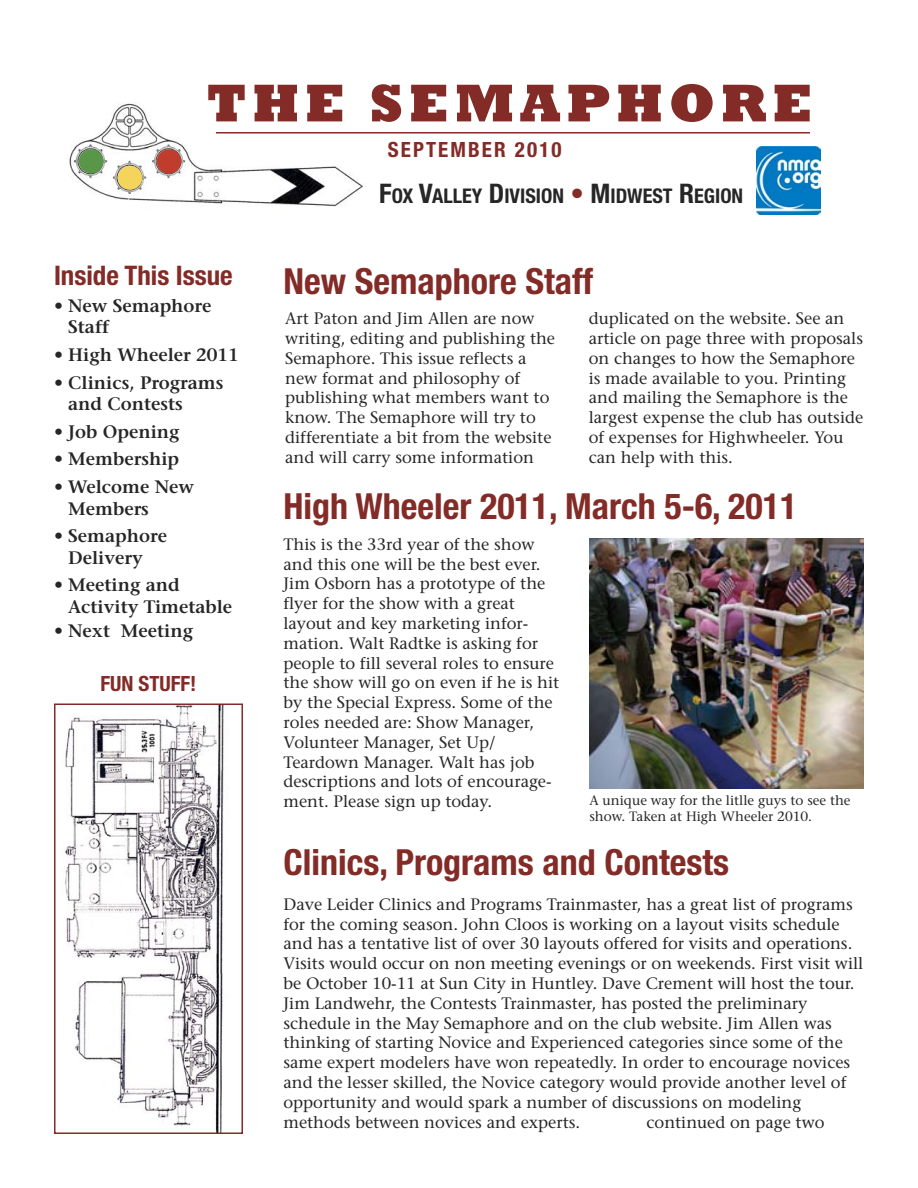
<style>
.page{position:relative;width:918px;height:1188px;background:#fff}
.page>*{position:absolute;margin:0;border:0;box-sizing:border-box;transform-origin:0 0}
.t1{font:800 54px "Rockwell";letter-spacing:.1em;color:#832b27}
.t2{font:700 condensed 36px "Helvetica Neue";color:#832b27}
.t3{font:700 condensed 27px "Helvetica Neue";color:#832b27}
.t4{font:700 condensed 21px "Helvetica Neue";letter-spacing:.1em;color:#832b27}
.t5{font:700 condensed 21px "Helvetica Neue";color:#832b27}
.t6{font:700 condensed 20.25px "Helvetica Neue";color:#272627}
.t7{font:600 18px/21.6px "Stone Serif";color:#272627}
.t8{font:16.5px/19.8px "Stone Serif";color:#272627}
.t9{font:13.5px/16.2px "Stone Serif";color:#272627}
.s1{font-size:27px}
.s2{font-size:27px;color:#832b27}
</style>
<div class="page">
<img style="left:69px;top:103px;width:294px;height:104px">
<hr style="left:216px;top:132px;width:594px;height:2px;background:#832b27">
<img style="left:756px;top:146px;width:65px;height:68px">
<img style="left:590px;top:538px;width:274px;height:251px">
<img style="left:64px;top:707px;width:160px;height:424px">
<div style="left:54px;top:704px;width:189px;height:430px;border:2px solid #832b27"></div>
<div style="left:79px;top:149px;width:25px;height:24px;background:#599647;border-radius:50%"></div>
<div style="left:118px;top:166px;width:24px;height:24px;background:#f4d45a;border-radius:50%"></div>
<div style="left:157px;top:149px;width:24px;height:25px;background:#c03d2e;border-radius:50%"></div>
<h1 class="t1" style="left:206px;top:71px;width:608px">THE SEMAPHORE</h1>
<p class="t4" style="left:388px;top:137px;width:175px">SEPTEMBER 2010</p>
<p class="t6" style="left:379px;top:183px;width:365px"><span class="s1">F</span>OX <span class="s1">V</span>ALLEY <span class="s1">D</span>IVISION <span class="s2">•</span> <span class="s1">M</span>IDWEST <span class="s1">R</span>EGION</p>
<h3 class="t3" style="left:54px;top:260px;width:180px">Inside This Issue</h3>
<p class="t7" style="left:68px;top:297px;width:145px;text-indent:-14px">• New Semaphore<br>Staff</p>
<p class="t7" style="left:54px;top:346px;width:186px">• High Wheeler 2011</p>
<p class="t7" style="left:68px;top:373px;width:157px;text-indent:-14px">• Clinics, Programs and Contests</p>
<p class="t7" style="left:54px;top:423px;width:127px">• Job Opening</p>
<p class="t7" style="left:54px;top:450px;width:127px">• Membership</p>
<p class="t7" style="left:68px;top:478px;width:127px;text-indent:-14px">• Welcome New<br>Members</p>
<p class="t7" style="left:54px;top:527px;width:114px;text-align:center">• Semaphore<br>Delivery</p>
<p class="t7" style="left:68px;top:576px;width:165px;text-indent:-14px">• Meeting and<br>Activity Timetable</p>
<p class="t7" style="left:54px;top:622px;width:141px">• Next Meeting</p>
<p class="t5" style="left:100px;top:671px;width:98px">FUN STUFF!</p>
<h2 class="t2" style="left:284px;top:260px;width:311px">New Semaphore Staff</h2>
<p class="t8" style="left:285px;top:310px;width:271px">Art Paton and Jim Allen are now writing, editing and publishing the<br>Semaphore. This issue reflects a new format and philosophy of publishing what members want to know. The Semaphore will try to differentiate a bit from the website and will carry some information</p>
<p class="t8" style="left:589px;top:310px;width:276px">duplicated on the website. See an article on page three with proposals on changes to how the Semaphore is made available to you. Printing and mailing the Semaphore is the largest expense the club has outside of expenses for Highwheeler. You can help with this.</p>
<h2 class="t2" style="left:284px;top:485px;width:515px">High Wheeler 2011, March 5-6, 2011</h2>
<p class="t8" style="left:283px;top:536px;width:277px">This is the 33rd year of the show and this one will be the best ever.<br>Jim Osborn has a prototype of the flyer for the show with a great layout and key marketing infor&shy;mation. Walt Radtke is asking for people to fill several roles to ensure the show will go on even if he is hit by the Special Express. Some of the roles needed are: Show Manager,<br>Volunteer Manager, Set Up/<br>Teardown Manager. Walt has job descriptions and lots of encourage&shy;ment. Please sign up today.</p>
<p class="t9" style="left:590px;top:794px;width:263px">A unique way for the litlle guys to see the show. Taken at High Wheeler 2010.</p>
<h2 class="t2" style="left:284px;top:841px;width:447px">Clinics, Programs and Contests</h2>
<p class="t8" style="left:284px;top:896px;width:581px">Dave Leider Clinics and Programs Trainmaster, has a great list of programs for the coming season. John Cloos is working on a layout visits schedule and has a tentative list of over 30 layouts offered for visits and operations.<br>Visits would occur on non meeting evenings or on weekends. First visit will be October 10-11 at Sun City in Huntley. Dave Crement will host the tour.<br>Jim Landwehr, the Contests Trainmaster, has posted the preliminary schedule in the May Semaphore and on the club website. Jim Allen was thinking of starting Novice and Experienced categories since some of the same expert modelers have won repeatedly. In order to encourage novices and the lesser skilled, the Novice category would provide another level of opportunity and would spark a number of discussions on modeling methods between novices and experts.</p>
<p class="t8" style="left:647px;top:1114px;width:180px">continued on page two</p>
</div>
